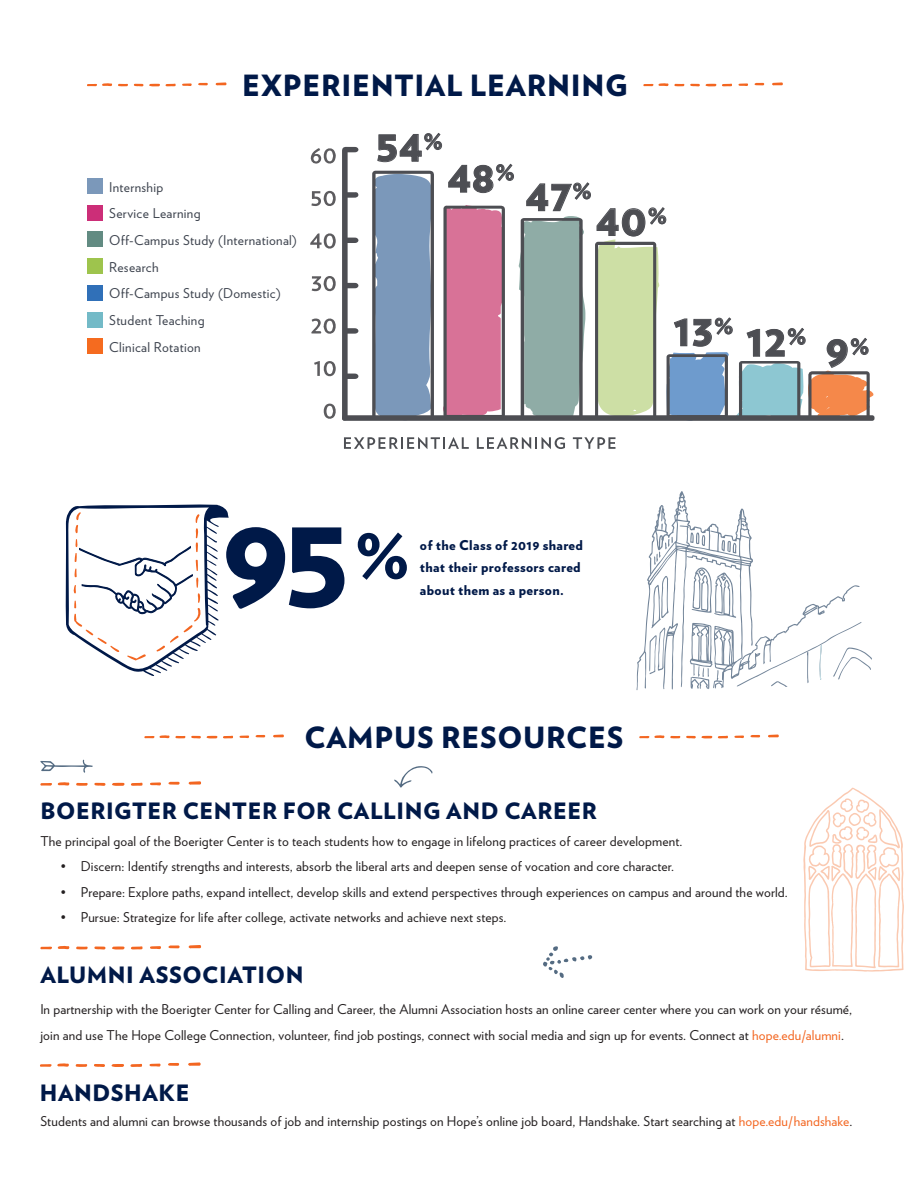
<style>
.page{position:relative;width:918px;height:1188px;background:#fff}
.page>*{position:absolute;margin:0;border:0;box-sizing:border-box;transform-origin:0 0}
.t1{font:900 36px "Verlag";letter-spacing:.025em;color:#4d4e53}
.t2{font:900 29.25px "Verlag";letter-spacing:.025em;color:#001948}
.t3{font:900 22.5px "Verlag";letter-spacing:.025em;color:#001948}
.t4{font:900 21px "Verlag";color:#4d4e53}
.t5{font:13.5px/25.5px "Verlag";letter-spacing:.01em;color:#231f20}
.t6{font:13.5px/26.5px "Verlag";letter-spacing:.025em;color:#3e444f}
.t7{font:900 13.5px/22.5px "Verlag";letter-spacing:.025em;color:#001948}
.s1{color:#f36621}
</style>
<div class="page">
<svg style="left:188px;top:781px;width:13px;height:4px"></svg>
<svg style="left:112px;top:783px;width:13px;height:3px"></svg>
<svg style="left:131px;top:783px;width:12px;height:3px"></svg>
<svg style="left:58px;top:782px;width:11px;height:4px"></svg>
<svg style="left:76px;top:783px;width:12px;height:3px"></svg>
<svg style="left:94px;top:783px;width:11px;height:3px"></svg>
<svg style="left:168px;top:782px;width:12px;height:3px"></svg>
<svg style="left:150px;top:782px;width:11px;height:3px"></svg>
<svg style="left:40px;top:783px;width:12px;height:3px"></svg>
<svg style="left:188px;top:945px;width:13px;height:3px"></svg>
<svg style="left:112px;top:947px;width:13px;height:3px"></svg>
<svg style="left:131px;top:946px;width:12px;height:3px"></svg>
<svg style="left:58px;top:946px;width:11px;height:4px"></svg>
<svg style="left:76px;top:947px;width:12px;height:2px"></svg>
<svg style="left:94px;top:947px;width:11px;height:3px"></svg>
<svg style="left:168px;top:945px;width:12px;height:3px"></svg>
<svg style="left:150px;top:946px;width:11px;height:3px"></svg>
<svg style="left:40px;top:947px;width:12px;height:2px"></svg>
<svg style="left:188px;top:1062px;width:13px;height:4px"></svg>
<svg style="left:111px;top:1064px;width:13px;height:3px"></svg>
<svg style="left:130px;top:1064px;width:12px;height:3px"></svg>
<svg style="left:76px;top:1064px;width:11px;height:3px"></svg>
<svg style="left:94px;top:1064px;width:11px;height:3px"></svg>
<svg style="left:168px;top:1063px;width:11px;height:3px"></svg>
<svg style="left:150px;top:1064px;width:11px;height:3px"></svg>
<svg style="left:40px;top:1063px;width:29px;height:4px"></svg>
<svg style="left:344px;top:437px;width:125px;height:12px"></svg>
<svg style="left:477px;top:437px;width:88px;height:12px"></svg>
<svg style="left:573px;top:437px;width:42px;height:12px"></svg>
<svg style="left:87px;top:82px;width:139px;height:5px"></svg>
<svg style="left:643px;top:82px;width:140px;height:5px"></svg>
<svg style="left:144px;top:735px;width:140px;height:4px"></svg>
<svg style="left:639px;top:735px;width:140px;height:4px"></svg>
<div style="left:87px;top:178px;width:16px;height:16px;background:#7b98ba"></div>
<div style="left:87px;top:232px;width:16px;height:15px;background:#628b82"></div>
<div style="left:87px;top:285px;width:16px;height:16px;background:#3070b8"></div>
<div style="left:87px;top:205px;width:16px;height:15px;background:#cc2e78"></div>
<div style="left:87px;top:258px;width:16px;height:16px;background:#9ec44d"></div>
<div style="left:87px;top:312px;width:16px;height:15px;background:#73bac7"></div>
<div style="left:87px;top:339px;width:16px;height:15px;background:#f56b1f"></div>
<svg style="left:803px;top:788px;width:101px;height:184px"></svg>
<svg style="left:637px;top:491px;width:235px;height:199px"></svg>
<svg style="left:394px;top:766px;width:39px;height:22px"></svg>
<svg style="left:40px;top:760px;width:53px;height:13px"></svg>
<svg style="left:543px;top:946px;width:50px;height:32px"></svg>
<svg style="left:358px;top:533px;width:49px;height:47px"></svg>
<svg style="left:342px;top:147px;width:16px;height:269px"></svg>
<svg style="left:324px;top:403px;width:12px;height:16px"></svg>
<svg style="left:310px;top:148px;width:26px;height:16px"></svg>
<svg style="left:311px;top:190px;width:25px;height:16px"></svg>
<svg style="left:312px;top:276px;width:24px;height:16px"></svg>
<svg style="left:310px;top:233px;width:26px;height:16px"></svg>
<svg style="left:311px;top:318px;width:25px;height:16px"></svg>
<svg style="left:314px;top:361px;width:22px;height:16px"></svg>
<div style="left:342px;top:415px;width:533px;height:6px;background:#4d4e53;border-radius:2px"></div>
<svg style="left:372px;top:133px;width:503px;height:288px"></svg>
<svg style="left:65px;top:504px;width:279px;height:172px"></svg>
<h2 class="t2" style="left:242px;top:61px;width:387px">EXPERIENTIAL LEARNING</h2>
<p class="t6" style="left:109px;top:173px;width:56px">Internship</p>
<p class="t6" style="left:109px;top:199px;width:93px">Service Learning</p>
<p class="t6" style="left:109px;top:226px;width:189px">Off-Campus Study (International)</p>
<p class="t6" style="left:109px;top:253px;width:51px">Research</p>
<p class="t6" style="left:109px;top:279px;width:173px">Off-Campus Study (Domestic)</p>
<p class="t6" style="left:109px;top:306px;width:97px">Student Teaching<br>Clinical Rotation</p>
<h1 class="t1" style="left:376px;top:119px;width:68px">54<sup>%</sup></h1>
<h1 class="t1" style="left:448px;top:149px;width:69px">48<sup>%</sup></h1>
<h1 class="t1" style="left:526px;top:168px;width:68px">47<sup>%</sup></h1>
<h1 class="t1" style="left:596px;top:193px;width:73px">40<sup>%</sup></h1>
<h3 class="t4" style="left:714px;top:309px;width:21px">%</h3>
<h1 class="t1" style="left:674px;top:303px;width:41px">13</h1>
<h1 class="t1" style="left:746px;top:314px;width:62px">12<sup>%</sup></h1>
<h1 class="t1" style="left:825px;top:324px;width:25px">9</h1>
<h3 class="t4" style="left:850px;top:329px;width:21px">%</h3>
<p class="t7" style="left:420px;top:533px;width:165px">of the Class of 2019 shared that their professors cared about them as a person.</p>
<h2 class="t2" style="left:304px;top:713px;width:321px">CAMPUS RESOURCES</h2>
<h3 class="t3" style="left:40px;top:793px;width:558px">BOERIGTER CENTER FOR CALLING AND CAREER</h3>
<p class="t5" style="left:40px;top:827px;width:644px">The principal goal of the Boerigter Center is to teach students how to engage in lifelong practices of career development.</p>
<p class="t5" style="left:61px;top:853px;width:615px">• Discern: Identify strengths and interests, absorb the liberal arts and deepen sense of vocation and core character.</p>
<p class="t5" style="left:61px;top:878px;width:729px">• Prepare: Explore paths, expand intellect, develop skills and extend perspectives through experiences on campus and around the world.</p>
<p class="t5" style="left:61px;top:904px;width:447px">• Pursue: Strategize for life after college, activate networks and achieve next steps.</p>
<h3 class="t3" style="left:40px;top:956px;width:265px">ALUMNI ASSOCIATION</h3>
<p class="t5" style="left:40px;top:996px;width:813px">In partnership with the Boerigter Center for Calling and Career, the Alumni Association hosts an online career center where you can work on your résumé, join and use The Hope College Connection, volunteer, find job postings, connect with social media and sign up for events. Connect at <span class="s1">hope.edu/alumni</span>.</p>
<h3 class="t3" style="left:40px;top:1074px;width:151px">HANDSHAKE</h3>
<p class="t5" style="left:40px;top:1108px;width:813px">Students and alumni can browse thousands of job and internship postings on Hope’s online job board, Handshake. Start searching at <span class="s1">hope.edu/handshake</span>.</p>
</div>
